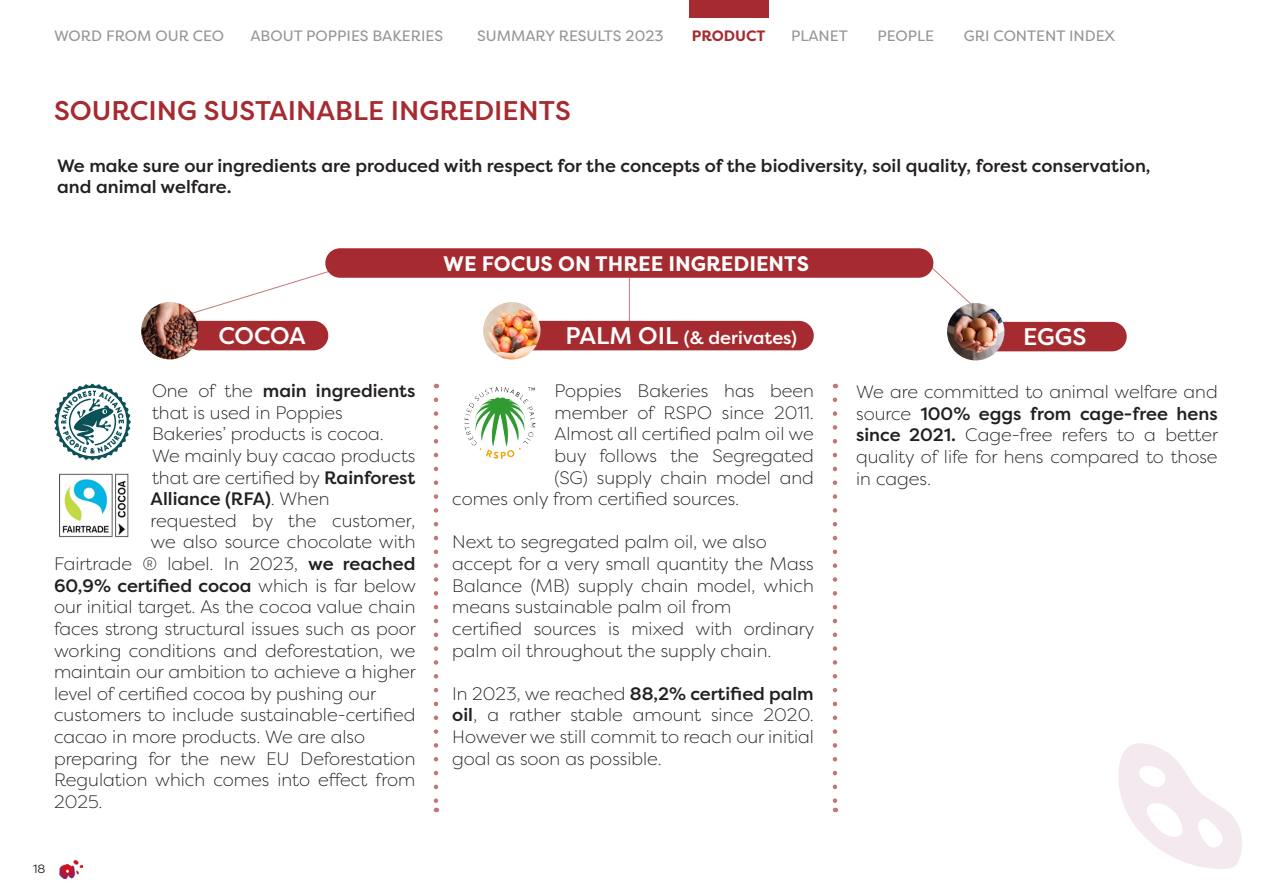
<style>
.page{position:relative;width:1263px;height:893px;background:#fff}
.page>*{position:absolute;margin:0;border:0;box-sizing:border-box;transform-origin:0 0}
.t1{font:500 27px "Filson Pro";color:#a52b30}
.t2{font:500 24px "Filson Pro";letter-spacing:-.01em;color:#fff}
.t3{font:700 21px "Filson Pro";color:#fff}
.t4{font:300 18px/21.6px "Filson Pro";color:#231f20;text-align:justify}
.t5{font:500 18px "Filson Pro";color:#231f20}
.t6{font:500 18px "Filson Pro";color:#fff}
.t7{font:15px "Filson Pro";color:#939598}
.t8{font:700 15px "Filson Pro";color:#a52b30}
.t9{font:12px "Filson Pro";color:#231f20}
.s1{font-size:24px}
.s2{font-weight:500}
.s3{font-weight:300}
</style>
<div class="page">
<svg style="left:833px;top:400px;width:4px;height:412px"></svg>
<svg style="left:434px;top:400px;width:4px;height:412px"></svg>
<div style="left:689px;top:0;width:79px;height:17px;background:#a52b30"></div>
<img style="left:59px;top:860px;width:24px;height:18px">
<div style="left:325px;top:248px;width:608px;height:30px;background:#a52b30;border-radius:15px"></div>
<svg style="left:1118px;top:743px;width:124px;height:126px"></svg>
<hr style="left:629px;top:278px;width:1px;height:48px;background:#a52b30">
<svg style="left:193px;top:271px;width:136px;height:43px"></svg>
<svg style="left:927px;top:263px;width:80px;height:75px"></svg>
<div style="left:983px;top:322px;width:144px;height:29px;background:#a52b30;border-radius:15px"></div>
<img style="left:947px;top:303px;width:57px;height:57px;border-radius:29px">
<div style="left:515px;top:321px;width:299px;height:29px;background:#a52b30;border-radius:15px"></div>
<img style="left:483px;top:302px;width:57px;height:57px;border-radius:29px">
<div style="left:185px;top:321px;width:143px;height:29px;background:#a52b30;border-radius:15px"></div>
<img style="left:141px;top:302px;width:58px;height:57px;border-radius:29px">
<img style="left:464px;top:387px;width:72px;height:72px">
<svg style="left:54px;top:384px;width:77px;height:76px"></svg>
<img style="left:59px;top:473px;width:70px;height:65px">
<p class="t7" style="left:54px;top:26px;width:172px">WORD FROM OUR CEO</p>
<p class="t7" style="left:250px;top:26px;width:194px">ABOUT POPPIES BAKERIES</p>
<p class="t7" style="left:477px;top:26px;width:188px">SUMMARY RESULTS 2023</p>
<p class="t8" style="left:692px;top:26px;width:75px">PRODUCT</p>
<p class="t7" style="left:791px;top:26px;width:58px">PLANET</p>
<p class="t7" style="left:877px;top:26px;width:58px">PEOPLE</p>
<p class="t7" style="left:964px;top:26px;width:153px">GRI CONTENT INDEX</p>
<p class="t1" style="left:54px;top:92px;width:518px">SOURCING SUSTAINABLE INGREDIENTS</p>
<p class="t5" style="left:57px;top:153px;width:1095px">We make sure our ingredients are produced with respect for the concepts of the biodiversity, soil quality, forest conservation,</p>
<p class="t5" style="left:57px;top:174px;width:176px">and animal welfare.</p>
<p class="t3" style="left:443px;top:250px;width:368px">WE FOCUS ON THREE INGREDIENTS</p>
<p class="t2" style="left:218px;top:319px;width:89px">COCOA</p>
<p class="t6" style="left:566px;top:325px;width:233px"><span class="s1">PALM OIL</span> (&amp; derivates)</p>
<p class="t4" style="left:152px;top:380px;width:265px">One of the <span class="s2">main ingredients </span>that is used in Poppies</p>
<p class="t4" style="left:152px;top:423px;width:233px">Bakeries’ products is cocoa.</p>
<p class="t4" style="left:151px;top:445px;width:266px">We mainly buy cacao products that are certified by <span class="s2">Rainforest Alliance (RFA)</span>. When</p>
<p class="t4" style="left:151px;top:509px;width:266px">requested by the customer,</p>
<p class="t4" style="left:151px;top:531px;width:266px">we also source chocolate with</p>
<p class="t4" style="left:54px;top:553px;width:363px">Fairtrade ® label. In 2023, <span class="s2">we reached</span></p>
<p class="t5" style="left:54px;top:573px;width:363px">60,9% certified cocoa <span class="s3">which is far below</span></p>
<p class="t4" style="left:54px;top:596px;width:363px">our initial target. As the cocoa value chain</p>
<p class="t4" style="left:54px;top:617px;width:363px">faces strong structural issues such as poor</p>
<p class="t4" style="left:54px;top:639px;width:363px">working conditions and deforestation, we</p>
<p class="t4" style="left:54px;top:661px;width:363px">maintain our ambition to achieve a higher</p>
<p class="t4" style="left:54px;top:682px;width:324px">level of certified cocoa by pushing our</p>
<p class="t4" style="left:54px;top:704px;width:363px">customers to include sustainable-certified cacao in more products. We are also</p>
<p class="t4" style="left:54px;top:747px;width:363px">preparing for the new EU Deforestation Regulation which comes into effect from 2025.</p>
<p class="t4" style="left:554px;top:380px;width:261px">Poppies Bakeries has been</p>
<p class="t4" style="left:554px;top:401px;width:261px">member of RSPO since 2011.</p>
<p class="t4" style="left:554px;top:423px;width:261px">Almost all certified palm oil we</p>
<p class="t4" style="left:554px;top:445px;width:261px">buy follows the Segregated</p>
<p class="t4" style="left:554px;top:466px;width:261px">(SG) supply chain model and</p>
<p class="t4" style="left:452px;top:488px;width:288px">comes only from certified sources.</p>
<p class="t4" style="left:452px;top:531px;width:316px">Next to segregated palm oil, we also</p>
<p class="t4" style="left:452px;top:553px;width:363px">accept for a very small quantity the Mass Balance (MB) supply chain model, which means sustainable palm oil from</p>
<p class="t4" style="left:452px;top:617px;width:363px">certified sources is mixed with ordinary palm oil throughout the supply chain.</p>
<p class="t4" style="left:452px;top:682px;width:363px">In 2023, we reached <span class="s2">88,2% certified palm oil</span>, a rather stable amount since 2020.<br>However we still commit to reach our initial goal as soon as possible.</p>
<p class="t9" style="left:33px;top:861px;width:14px">18</p>
<p class="t2" style="left:1023px;top:320px;width:65px">EGGS</p>
<p class="t4" style="left:856px;top:381px;width:363px">We are committed to animal welfare and source <span class="s2">100% eggs from cage-free hens since 2021.</span> Cage-free refers to a better quality of life for hens compared to those in cages.</p>
</div>
